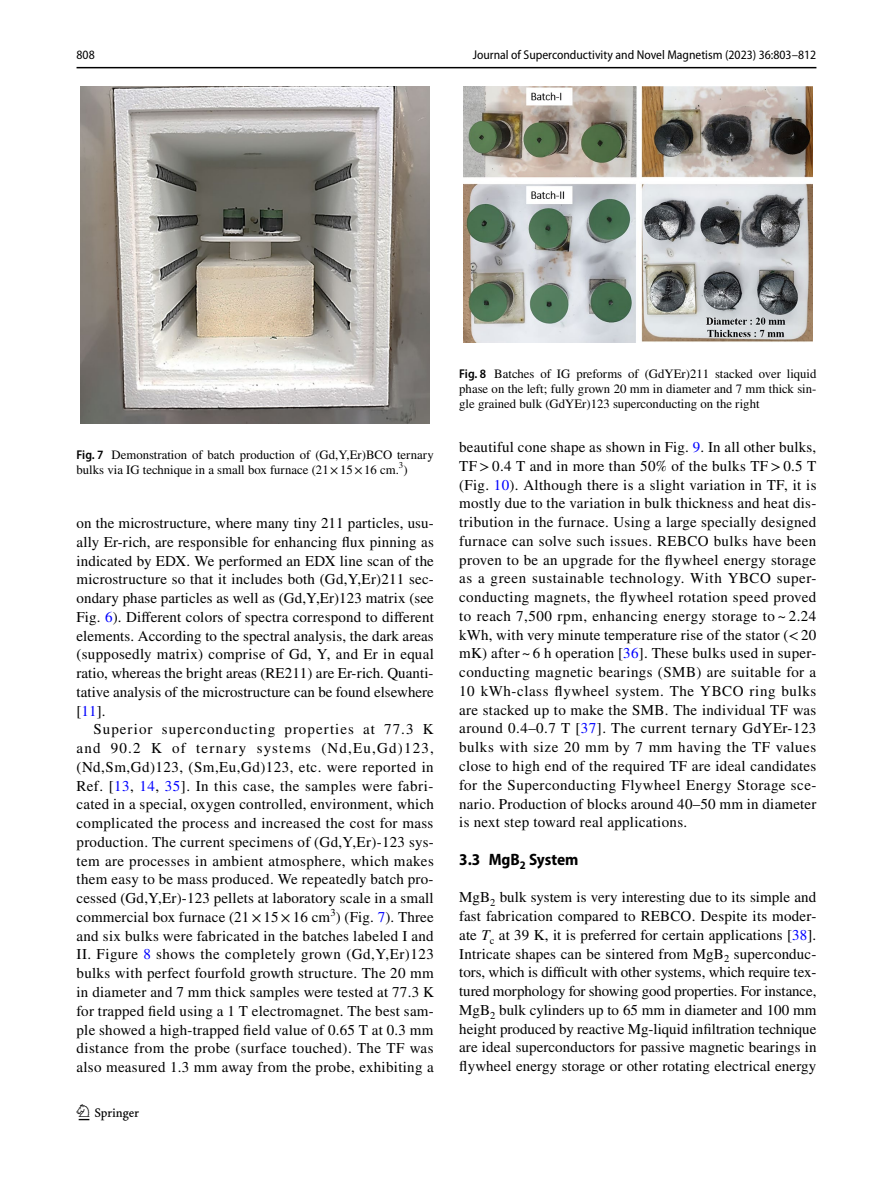
<style>
.page{position:relative;width:893px;height:1187px;background:#fff}
.page>*{position:absolute;margin:0;border:0;box-sizing:border-box;transform-origin:0 0}
.t1{font:22.5px "Springnew Regular 2";color:#000}
.t2{font:700 semi-condensed 16.5px "Myriad Pro";color:#000}
.t3{font:15px/18.8px "STIX";letter-spacing:.01em;color:#000;text-align:justify}
.t4{font:12.75px/15px "STIX";color:#000;text-align:justify}
.t5{font:semi-condensed 12.75px "Myriad Pro";color:#000}
.s1{font-family:"Myriad Pro";font-weight:600;font-stretch:semi-condensed}
.s2{color:#00f}
.s3{font-style:italic}
</style>
<div class="page">
<hr style="left:77px;top:67px;width:739px;height:1px;background:#000">
<div style="left:459px;top:87px;width:357px;height:255px;background:linear-gradient(to bottom,#fff,#fff)"></div>
<img style="left:463px;top:87px;width:349px;height:255px">
<div style="left:77px;top:87px;width:357px;height:336px;background:linear-gradient(to bottom,#fff,#fff)"></div>
<img style="left:81px;top:87px;width:349px;height:336px">
<p class="t5" style="left:77px;top:48px;width:20px">808</p>
<p class="t5" style="left:473px;top:48px;width:345px">Journal of Superconductivity and Novel Magnetism (2023) 36:803–812</p>
<p class="t4" style="left:77px;top:447px;width:359px"><span class="s1">Fig. 7</span> Demonstration of batch production of (Gd,Y,Er)BCO ternary bulks via IG technique in a small box furnace (21×15×16 cm.<sup>3</sup>)</p>
<p class="t3" style="left:77px;top:514px;width:359px">on the microstructure, where many tiny 211 particles, usu&shy;ally Er-rich, are responsible for enhancing flux pinning as indicated by EDX. We performed an EDX line scan of the microstructure so that it includes both (Gd,Y,Er)211 sec&shy;ondary phase particles as well as (Gd,Y,Er)123 matrix (see Fig. <span class="s2">6</span>). Different colors of spectra correspond to different elements. According to the spectral analysis, the dark areas (supposedly matrix) comprise of Gd, Y, and Er in equal ratio, whereas the bright areas (RE211) are Er-rich. Quanti&shy;tative analysis of the microstructure can be found elsewhere [<span class="s2">11</span>].</p>
<p class="t3" style="left:77px;top:721px;width:359px;text-indent:17px">Superior superconducting properties at 77.3 K and 90.2 K of ternary systems (Nd,Eu,Gd)123, (Nd,Sm,Gd)123, (Sm,Eu,Gd)123, etc. were reported in Ref. [<span class="s2">13</span>, <span class="s2">14</span>, <span class="s2">35</span>]. In this case, the samples were fabri&shy;cated in a special, oxygen controlled, environment, which complicated the process and increased the cost for mass production. The current specimens of (Gd,Y,Er)-123 sys&shy;tem are processes in ambient atmosphere, which makes them easy to be mass produced. We repeatedly batch pro&shy;cessed (Gd,Y,Er)-123 pellets at laboratory scale in a small commercial box furnace (21×15×16 cm<sup>3</sup>) (Fig. <span class="s2">7</span>). Three and six bulks were fabricated in the batches labeled I and II. Figure <span class="s2">8</span> shows the completely grown (Gd,Y,Er)123 bulks with perfect fourfold growth structure. The 20 mm in diameter and 7 mm thick samples were tested at 77.3 K for trapped field using a 1 T electromagnet. The best sam&shy;ple showed a high-trapped field value of 0.65 T at 0.3 mm distance from the probe (surface touched). The TF was also measured 1.3 mm away from the probe, exhibiting a</p>
<h1 class="t1" style="left:79px;top:1104px;width:62px">1 3</h1>
<p class="t4" style="left:459px;top:366px;width:359px"><span class="s1">Fig. 8</span> Batches of IG preforms of (GdYEr)211 stacked over liquid phase on the left; fully grown 20 mm in diameter and 7 mm thick sin&shy;gle grained bulk (GdYEr)123 superconducting on the right</p>
<p class="t3" style="left:459px;top:438px;width:359px">beautiful cone shape as shown in Fig. <span class="s2">9</span>. In all other bulks, TF&gt;0.4 T and in more than 50% of the bulks TF&gt;0.5 T (Fig. <span class="s2">10</span>). Although there is a slight variation in TF, it is mostly due to the variation in bulk thickness and heat dis&shy;tribution in the furnace. Using a large specially designed furnace can solve such issues. REBCO bulks have been proven to be an upgrade for the flywheel energy storage as a green sustainable technology. With YBCO super&shy;conducting magnets, the flywheel rotation speed proved to reach 7,500 rpm, enhancing energy storage to ~ 2.24 kWh, with very minute temperature rise of the stator (&lt;20 mK) after ~ 6 h operation [<span class="s2">36</span>]. These bulks used in super&shy;conducting magnetic bearings (SMB) are suitable for a 10 kWh-class flywheel system. The YBCO ring bulks are stacked up to make the SMB. The individual TF was around 0.4–0.7 T [<span class="s2">37</span>]. The current ternary GdYEr-123 bulks with size 20 mm by 7 mm having the TF values close to high end of the required TF are ideal candidates for the Superconducting Flywheel Energy Storage sce&shy;nario. Production of blocks around 40–50 mm in diameter is next step toward real applications.</p>
<p class="t2" style="left:459px;top:850px;width:121px">3.3 MgB<sub>2</sub> System</p>
<p class="t3" style="left:459px;top:888px;width:359px">MgB<sub>2</sub> bulk system is very interesting due to its simple and fast fabrication compared to REBCO. Despite its moder&shy;ate <span class="s3">T</span><sub>c</sub> at 39 K, it is preferred for certain applications [<span class="s2">38</span>].<br>Intricate shapes can be sintered from MgB<sub>2</sub> superconduc&shy;tors, which is difficult with other systems, which require tex&shy;tured morphology for showing good properties. For instance, MgB<sub>2</sub> bulk cylinders up to 65 mm in diameter and 100 mm height produced by reactive Mg-liquid infiltration technique are ideal superconductors for passive magnetic bearings in flywheel energy storage or other rotating electrical energy</p>
</div>
